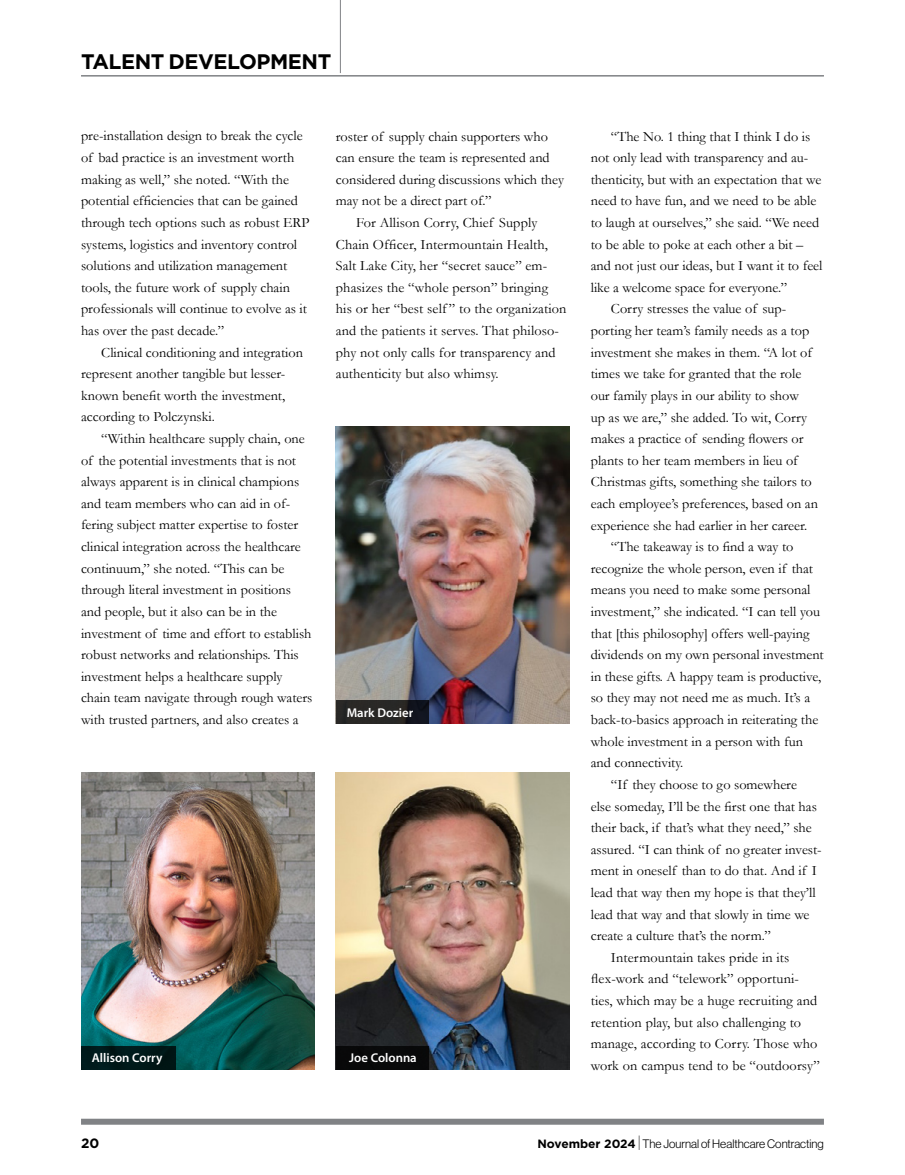
<style>
.page{position:relative;width:905px;height:1175px;background:#fff}
.page>*{position:absolute;margin:0;border:0;box-sizing:border-box;transform-origin:0 0}
.t1{font:700 21px "Gotham";letter-spacing:-.02em;color:#000}
.t2{font:14.25px/21.6px "Garamond";color:#000}
.t3{font:700 13.5px "Gotham";color:#000}
.t4{font:600 12.75px "Myriad Pro";color:#fff}
.t5{font:12px "N Haas Grotesk DS Pro 45 Lt";color:#000}
.s1{font-family:"Gotham";font-weight:700}
.s2{font-family:"N Haas Grotesk DS Pro 25 Th";font-size:16.5px}
</style>
<div class="page">
<hr style="left:81px;top:76px;width:743px;height:1px;background:#808285">
<hr style="left:340px;top:0;width:1px;height:73px;background:#808285">
<hr style="left:81px;top:75px;width:743px;height:1px;background:#808285">
<img style="left:81px;top:772px;width:233px;height:297px">
<img style="left:336px;top:772px;width:233px;height:297px">
<img style="left:336px;top:427px;width:233px;height:297px">
<div style="left:336px;top:1045px;width:93px;height:24px;background:#08090a"></div>
<div style="left:81px;top:1045px;width:95px;height:24px;background:#001919"></div>
<div style="left:336px;top:700px;width:93px;height:24px;background:linear-gradient(to right,#302e28,#16171e)"></div>
<div style="left:81px;top:1118px;width:743px;height:6px;background:#808285"></div>
<h1 class="t1" style="left:81px;top:49px;width:252px">TALENT DEVELOPMENT</h1>
<p class="t2" style="left:81px;top:125px;width:230px">pre-installation design to break the cycle of bad practice is an investment worth making as well,” she noted. “With the potential efficiencies that can be gained through tech options such as robust ERP systems, logistics and inventory control solutions and utilization management tools, the future work of supply chain professionals will continue to evolve as it has over the past decade.”</p>
<p class="t2" style="left:81px;top:341px;width:223px;text-indent:20px">Clinical conditioning and integration represent another tangible but lesser&shy;known benefit worth the investment, according to Polczynski.</p>
<p class="t2" style="left:81px;top:427px;width:233px;text-indent:20px">“Within healthcare supply chain, one of the potential investments that is not always apparent is in clinical champions and team members who can aid in of&shy;fering subject matter expertise to foster clinical integration across the healthcare continuum,” she noted. “This can be through literal investment in positions and people, but it also can be in the investment of time and effort to establish robust networks and relationships. This investment helps a healthcare supply chain team navigate through rough waters with trusted partners, and also creates a</p>
<p class="t2" style="left:336px;top:125px;width:213px">roster of supply chain supporters who</p>
<p class="t2" style="left:336px;top:146px;width:215px">can ensure the team is represented and</p>
<p class="t2" style="left:336px;top:168px;width:230px">considered during discussions which they</p>
<p class="t2" style="left:336px;top:190px;width:157px">may not be a direct part of.”</p>
<p class="t2" style="left:356px;top:211px;width:183px">For Allison Corry, Chief Supply</p>
<p class="t2" style="left:336px;top:233px;width:214px">Chain Officer, Intermountain Health,</p>
<p class="t2" style="left:336px;top:254px;width:213px">Salt Lake City, her “secret sauce” em-</p>
<p class="t2" style="left:336px;top:276px;width:214px">phasizes the “whole person” bringing</p>
<p class="t2" style="left:336px;top:298px;width:232px">his or her “best self ” to the organization</p>
<p class="t2" style="left:336px;top:319px;width:225px">and the patients it serves. That philoso-</p>
<p class="t2" style="left:336px;top:341px;width:221px">phy not only calls for transparency and</p>
<p class="t2" style="left:336px;top:362px;width:164px">authenticity but also whimsy.</p>
<p class="t4" style="left:346px;top:705px;width:68px">Mark Dozier</p>
<p class="t4" style="left:92px;top:1051px;width:72px">Allison Corry</p>
<p class="t4" style="left:349px;top:1051px;width:69px">Joe Colonna</p>
<p class="t2" style="left:611px;top:125px;width:201px">“The No. 1 thing that I think I do is</p>
<p class="t2" style="left:590px;top:146px;width:219px">not only lead with transparency and au-</p>
<p class="t2" style="left:590px;top:168px;width:232px">thenticity, but with an expectation that we</p>
<p class="t2" style="left:590px;top:190px;width:227px">need to have fun, and we need to be able</p>
<p class="t2" style="left:590px;top:211px;width:230px">to laugh at ourselves,” she said. “We need</p>
<p class="t2" style="left:590px;top:233px;width:214px">to be able to poke at each other a bit –</p>
<p class="t2" style="left:590px;top:254px;width:233px">and not just our ideas, but I want it to feel</p>
<p class="t2" style="left:590px;top:276px;width:198px">like a welcome space for everyone.”</p>
<p class="t2" style="left:611px;top:298px;width:177px">Corry stresses the value of sup-</p>
<p class="t2" style="left:590px;top:319px;width:220px">porting her team’s family needs as a top</p>
<p class="t2" style="left:590px;top:341px;width:223px">investment she makes in them. “A lot of</p>
<p class="t2" style="left:590px;top:363px;width:212px">times we take for granted that the role</p>
<p class="t2" style="left:590px;top:384px;width:210px">our family plays in our ability to show</p>
<p class="t2" style="left:590px;top:406px;width:218px">up as we are,” she added. To wit, Corry</p>
<p class="t2" style="left:590px;top:427px;width:214px">makes a practice of sending flowers or</p>
<p class="t2" style="left:590px;top:449px;width:209px">plants to her team members in lieu of</p>
<p class="t2" style="left:590px;top:471px;width:223px">Christmas gifts, something she tailors to</p>
<p class="t2" style="left:590px;top:492px;width:229px">each employee’s preferences, based on an</p>
<p class="t2" style="left:590px;top:514px;width:218px">experience she had earlier in her career.</p>
<p class="t2" style="left:611px;top:535px;width:184px">“The takeaway is to find a way to</p>
<p class="t2" style="left:590px;top:557px;width:224px">recognize the whole person, even if that</p>
<p class="t2" style="left:590px;top:579px;width:221px">means you need to make some personal</p>
<p class="t2" style="left:590px;top:600px;width:231px">investment,” she indicated. “I can tell you</p>
<p class="t2" style="left:590px;top:622px;width:220px">that [this philosophy] offers well-paying</p>
<p class="t2" style="left:590px;top:643px;width:234px">dividends on my own personal investment</p>
<p class="t2" style="left:590px;top:665px;width:232px">in these gifts. A happy team is productive,</p>
<p class="t2" style="left:590px;top:687px;width:221px">so they may not need me as much. It’s a</p>
<p class="t2" style="left:590px;top:708px;width:229px">back-to-basics approach in reiterating the</p>
<p class="t2" style="left:590px;top:730px;width:214px">whole investment in a person with fun</p>
<p class="t2" style="left:590px;top:751px;width:94px">and connectivity.</p>
<p class="t2" style="left:611px;top:773px;width:187px">“If they choose to go somewhere</p>
<p class="t2" style="left:590px;top:795px;width:228px">else someday, I’ll be the first one that has</p>
<p class="t2" style="left:590px;top:816px;width:222px">their back, if that’s what they need,” she</p>
<p class="t2" style="left:590px;top:838px;width:232px">assured. “I can think of no greater invest-</p>
<p class="t2" style="left:590px;top:859px;width:227px">ment in oneself than to do that. And if I</p>
<p class="t2" style="left:590px;top:881px;width:226px">lead that way then my hope is that they’ll</p>
<p class="t2" style="left:590px;top:903px;width:220px">lead that way and that slowly in time we</p>
<p class="t2" style="left:590px;top:924px;width:181px">create a culture that’s the norm.”</p>
<p class="t2" style="left:611px;top:946px;width:180px">Intermountain takes pride in its</p>
<p class="t2" style="left:590px;top:967px;width:210px">flex-work and “telework” opportuni-</p>
<p class="t2" style="left:590px;top:989px;width:228px">ties, which may be a huge recruiting and</p>
<p class="t2" style="left:590px;top:1011px;width:212px">retention play, but also challenging to</p>
<p class="t2" style="left:590px;top:1032px;width:228px">manage, according to Corry. Those who</p>
<p class="t2" style="left:590px;top:1054px;width:230px">work on campus tend to be “outdoorsy”</p>
<p class="t3" style="left:81px;top:1135px;width:20px">20</p>
<p class="t5" style="left:537px;top:1137px;width:288px"><span class="s1">November 2024</span><span class="s2">|</span> The Journal of Healthcare Contracting</p>
</div>
